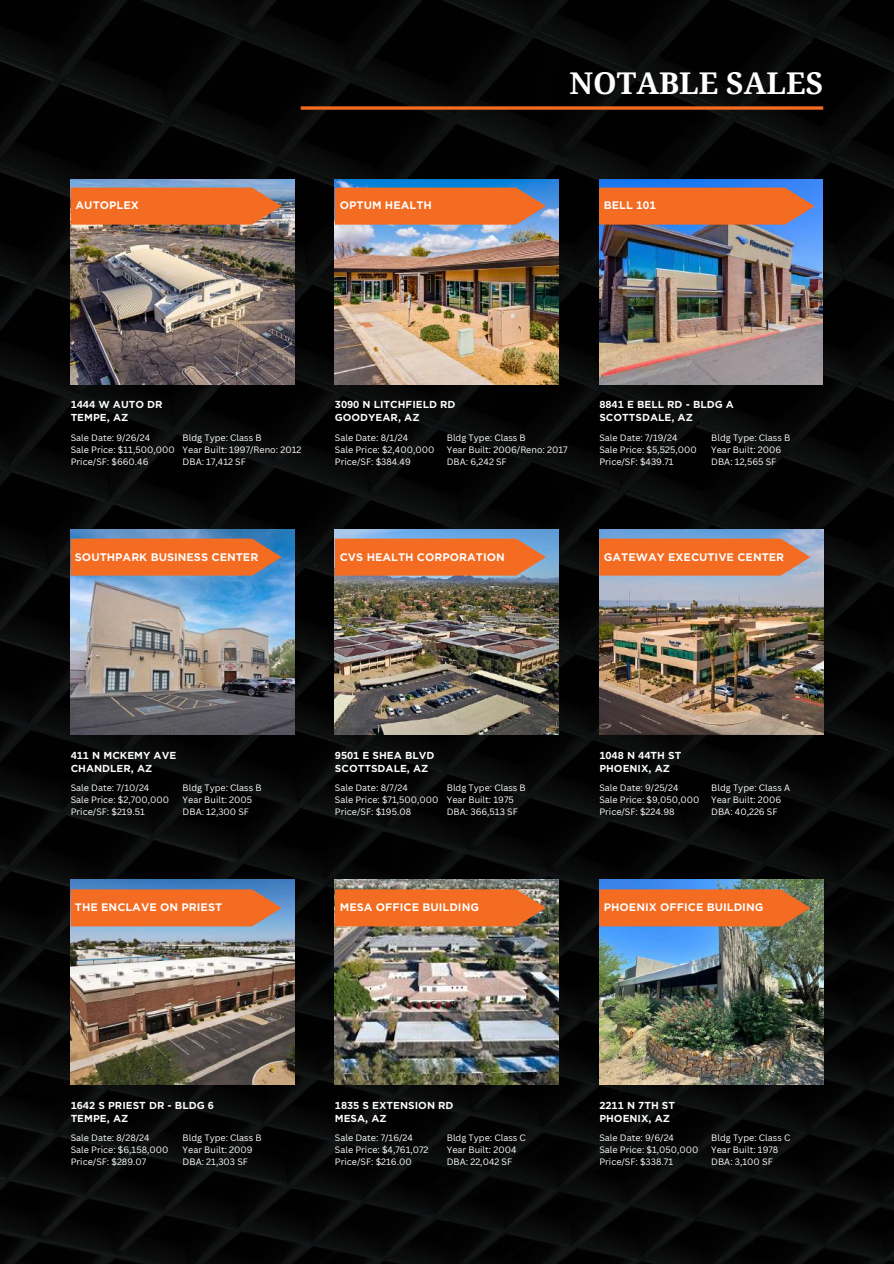
<style>
.page{position:relative;width:894px;height:1264px;background:#fff}
.page>*{position:absolute;margin:0;border:0;box-sizing:border-box;transform-origin:0 0}
.t1{font:700 30px "Noto Serif";color:#fff}
.t2{font:700 10.5px "Gotham Office";color:#fff}
.t3{font:700 9.75px/13px "Gotham Office";color:#fff}
.t4{font:9px/12px "Canva Sans";color:#fff}
</style>
<div class="page">
<img style="left:0;top:0;width:893px;height:1263px">
<svg style="left:300px;top:106px;width:523px;height:4px;background:#ce5b1d"></svg>
<img style="left:71px;top:179px;width:223px;height:205px">
<img style="left:335px;top:179px;width:223px;height:205px">
<img style="left:599px;top:179px;width:223px;height:205px">
<img style="left:71px;top:529px;width:223px;height:205px">
<img style="left:335px;top:529px;width:223px;height:205px">
<img style="left:599px;top:529px;width:224px;height:205px">
<img style="left:71px;top:879px;width:223px;height:205px">
<img style="left:335px;top:879px;width:223px;height:205px">
<img style="left:599px;top:879px;width:224px;height:205px">
<svg style="left:71px;top:188px;width:211px;height:37px;background:#ec6e2c"></svg>
<svg style="left:335px;top:188px;width:210px;height:37px;background:#e86e30"></svg>
<svg style="left:599px;top:188px;width:215px;height:37px;background:#e76d31"></svg>
<svg style="left:71px;top:538px;width:211px;height:37px;background:#e36d30"></svg>
<svg style="left:335px;top:538px;width:210px;height:37px;background:#e97031"></svg>
<svg style="left:599px;top:538px;width:211px;height:37px;background:#ec7131"></svg>
<svg style="left:71px;top:889px;width:211px;height:37px;background:#e86e30"></svg>
<svg style="left:335px;top:889px;width:210px;height:37px;background:#ea6c28"></svg>
<svg style="left:599px;top:889px;width:211px;height:37px;background:#e86c28"></svg>
<h1 class="t1" style="left:569px;top:62px;width:255px">NOTABLE SALES</h1>
<p class="t2" style="left:76px;top:199px;width:65px">AUTOPLEX</p>
<p class="t2" style="left:340px;top:199px;width:94px">OPTUM HEALTH</p>
<p class="t2" style="left:603px;top:199px;width:54px">BELL 101</p>
<p class="t3" style="left:71px;top:398px;width:93px">1444 W AUTO DR<br>TEMPE, AZ</p>
<p class="t4" style="left:71px;top:431px;width:105px">Sale Date: 9/26/24<br>Sale Price: $11,500,000<br>Price/SF: $660.46</p>
<p class="t4" style="left:182px;top:431px;width:120px">Bldg Type: Class B<br>Year Built: 1997/Reno: 2012<br>DBA: 17,412 SF</p>
<p class="t3" style="left:335px;top:398px;width:122px">3090 N LITCHFIELD RD<br>GOODYEAR, AZ</p>
<p class="t4" style="left:335px;top:431px;width:101px">Sale Date: 8/1/24<br>Sale Price: $2,400,000<br>Price/SF: $384.49</p>
<p class="t4" style="left:446px;top:431px;width:122px">Bldg Type: Class B<br>Year Built: 2006/Reno: 2017<br>DBA: 6,242 SF</p>
<p class="t3" style="left:599px;top:398px;width:136px">8841 E BELL RD - BLDG A<br>SCOTTSDALE, AZ</p>
<p class="t4" style="left:599px;top:431px;width:99px">Sale Date: 7/19/24<br>Sale Price: $5,525,000<br>Price/SF: $439.71</p>
<p class="t4" style="left:711px;top:431px;width:80px">Bldg Type: Class B<br>Year Built: 2006<br>DBA: 12,565 SF</p>
<p class="t2" style="left:75px;top:550px;width:185px">SOUTHPARK BUSINESS CENTER</p>
<p class="t2" style="left:340px;top:550px;width:166px">CVS HEALTH CORPORATION</p>
<p class="t2" style="left:603px;top:550px;width:182px">GATEWAY EXECUTIVE CENTER</p>
<p class="t3" style="left:71px;top:748px;width:107px">411 N MCKEMY AVE<br>CHANDLER, AZ</p>
<p class="t4" style="left:71px;top:781px;width:100px">Sale Date: 7/10/24<br>Sale Price: $2,700,000<br>Price/SF: $219.51</p>
<p class="t4" style="left:182px;top:781px;width:80px">Bldg Type: Class B<br>Year Built: 2005<br>DBA: 12,300 SF</p>
<p class="t3" style="left:335px;top:748px;width:101px">9501 E SHEA BLVD<br>SCOTTSDALE, AZ</p>
<p class="t4" style="left:335px;top:781px;width:105px">Sale Date: 8/7/24<br>Sale Price: $71,500,000<br>Price/SF: $195.08</p>
<p class="t4" style="left:446px;top:781px;width:80px">Bldg Type: Class B<br>Year Built: 1975<br>DBA: 366,513 SF</p>
<p class="t3" style="left:599px;top:748px;width:83px">1048 N 44TH ST<br>PHOENIX, AZ</p>
<p class="t4" style="left:599px;top:781px;width:102px">Sale Date: 9/25/24<br>Sale Price: $9,050,000<br>Price/SF: $224.98</p>
<p class="t4" style="left:711px;top:781px;width:80px">Bldg Type: Class A<br>Year Built: 2006<br>DBA: 40,226 SF</p>
<p class="t2" style="left:75px;top:901px;width:149px">THE ENCLAVE ON PRIEST</p>
<p class="t2" style="left:340px;top:901px;width:141px">MESA OFFICE BUILDING</p>
<p class="t2" style="left:603px;top:901px;width:161px">PHOENIX OFFICE BUILDING</p>
<p class="t3" style="left:71px;top:1098px;width:145px">1642 S PRIEST DR - BLDG 6<br>TEMPE, AZ</p>
<p class="t4" style="left:71px;top:1131px;width:99px">Sale Date: 8/28/24<br>Sale Price: $6,158,000<br>Price/SF: $289.07</p>
<p class="t4" style="left:182px;top:1131px;width:80px">Bldg Type: Class B<br>Year Built: 2009<br>DBA: 21,303 SF</p>
<p class="t3" style="left:335px;top:1098px;width:120px">1835 S EXTENSION RD<br>MESA, AZ</p>
<p class="t4" style="left:335px;top:1131px;width:95px">Sale Date: 7/16/24<br>Sale Price: $4,761,072<br>Price/SF: $216.00</p>
<p class="t4" style="left:446px;top:1131px;width:81px">Bldg Type: Class C<br>Year Built: 2004<br>DBA: 22,042 SF</p>
<p class="t3" style="left:599px;top:1098px;width:77px">2211 N 7TH ST<br>PHOENIX, AZ</p>
<p class="t4" style="left:599px;top:1131px;width:101px">Sale Date: 9/6/24<br>Sale Price: $1,050,000<br>Price/SF: $338.71</p>
<p class="t4" style="left:711px;top:1131px;width:81px">Bldg Type: Class C<br>Year Built: 1978<br>DBA: 3,100 SF</p>
</div>
